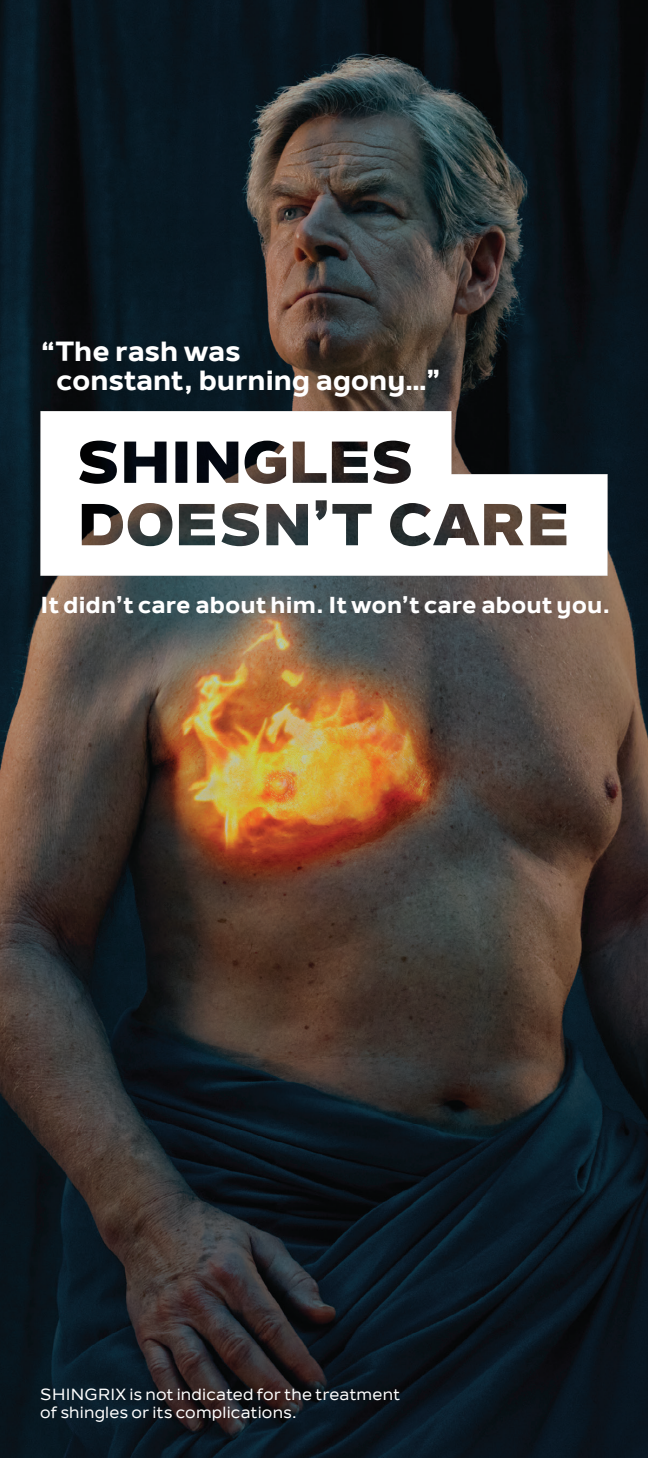
<style>
.page{position:relative;width:648px;height:1458px;background:#fff}
.page>*{position:absolute;margin:0;border:0;box-sizing:border-box;transform-origin:0 0}
.t1{font:800 27px/29.2px "Nolan";letter-spacing:-.005em;color:#fff}
.t2{font:800 22.5px "Nolan";letter-spacing:.005em;color:#fff}
.t3{font:500 15.75px/18px "Nolan";letter-spacing:.01em;color:#fff}
</style>
<div class="page">
<img style="left:0;top:0;width:648px;height:1458px">
<svg style="left:40px;top:411px;width:567px;height:165px"></svg>
<h1 class="t1" style="left:56px;top:338px;width:386px;text-indent:-16px">“The rash was<br>constant, burning agony…”</h1>
<h2 class="t2" style="left:40px;top:591px;width:571px">It didn’t care about him. It won’t care about you.</h2>
<p class="t3" style="left:40px;top:1385px;width:361px">SHINGRIX is not indicated for the treatment of shingles or its complications.</p>
</div>
